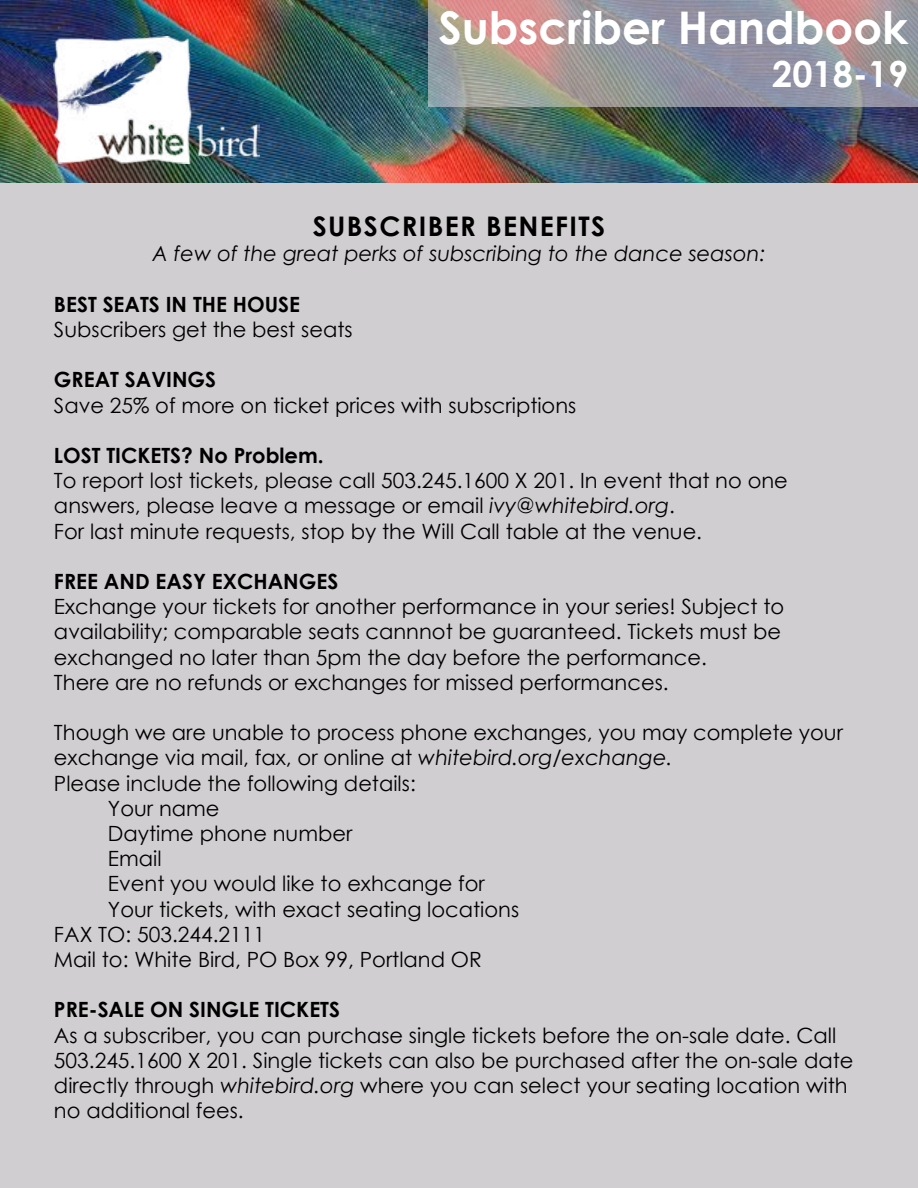
<style>
.page{position:relative;width:918px;height:1188px;background:#fff}
.page>*{position:absolute;margin:0;border:0;box-sizing:border-box;transform-origin:0 0}
.t1{font:700 45px "Century Gothic";color:#fff}
.t2{font:700 36px "Century Gothic";color:#fff}
.t3{font:700 27px "Century Gothic";letter-spacing:.05em;color:#000}
.t4{font:21px/25.2px "Century Gothic";color:#000}
.t5{font:700 21px "Century Gothic";color:#000}
.t6{font:italic 21px "Century Gothic";color:#000}
.s1{font-style:italic}
</style>
<div class="page">
<div style="left:0;top:183px;width:918px;height:1005px;background:#d1ced1"></div>
<img style="left:0;top:0;width:918px;height:183px">
<img style="left:54px;top:36px;width:206px;height:127px">
<svg style="left:428px;top:1px;width:490px;height:106px;background:#9f969b"></svg>
<h1 class="t1" style="left:438px;top:-6px;width:471px">Subscriber Handbook</h1>
<h2 class="t2" style="left:772px;top:47px;width:138px">2018-19</h2>
<p class="t3" style="left:313px;top:206px;width:294px">SUBSCRIBER BENEFITS</p>
<p class="t6" style="left:153px;top:239px;width:614px">A few of the great perks of subscribing to the dance season:</p>
<p class="t5" style="left:54px;top:288px;width:248px">BEST SEATS IN THE HOUSE</p>
<p class="t4" style="left:54px;top:317px;width:300px">Subscribers get the best seats</p>
<p class="t5" style="left:54px;top:364px;width:164px">GREAT SAVINGS</p>
<p class="t4" style="left:54px;top:392px;width:524px">Save 25% of more on ticket prices with subscriptions</p>
<p class="t5" style="left:54px;top:439px;width:271px">LOST TICKETS? No Problem.</p>
<p class="t4" style="left:54px;top:468px;width:735px">To report lost tickets, please call 503.245.1600 X 201. In event that no one answers, please leave a message or email <span class="s1">ivy@whitebird.org</span>.<br>For last minute requests, stop by the Will Call table at the venue.</p>
<p class="t5" style="left:54px;top:565px;width:286px">FREE AND EASY EXCHANGES</p>
<p class="t4" style="left:54px;top:594px;width:732px">Exchange your tickets for another performance in your series! Subject to availability; comparable seats cannnot be guaranteed. Tickets must be exchanged no later than 5pm the day before the performance.<br>There are no refunds or exchanges for missed performances.</p>
<p class="t4" style="left:54px;top:720px;width:791px">Though we are unable to process phone exchanges, you may complete your</p>
<p class="t4" style="left:54px;top:745px;width:620px">exchange via mail, fax, or online at <span class="s1">whitebird.org/exchange.</span></p>
<p class="t4" style="left:54px;top:770px;width:363px">Please include the following details:</p>
<p class="t4" style="left:108px;top:795px;width:113px">Your name</p>
<p class="t4" style="left:108px;top:821px;width:246px">Daytime phone number</p>
<p class="t4" style="left:108px;top:846px;width:55px">Email</p>
<p class="t4" style="left:108px;top:871px;width:378px">Event you would like to exhcange for</p>
<p class="t4" style="left:108px;top:896px;width:413px">Your tickets, with exact seating locations</p>
<p class="t4" style="left:54px;top:921px;width:213px">FAX TO: 503.244.2111</p>
<p class="t4" style="left:54px;top:947px;width:430px">Mail to: White Bird, PO Box 99, Portland OR</p>
<p class="t5" style="left:54px;top:994px;width:288px">PRE-SALE ON SINGLE TICKETS</p>
<p class="t4" style="left:54px;top:1022px;width:801px">As a subscriber, you can purchase single tickets before the on-sale date. Call 503.245.1600 X 201. Single tickets can also be purchased after the on-sale date directly through <span class="s1">whitebird.org</span> where you can select your seating location with no additional fees.</p>
</div>
